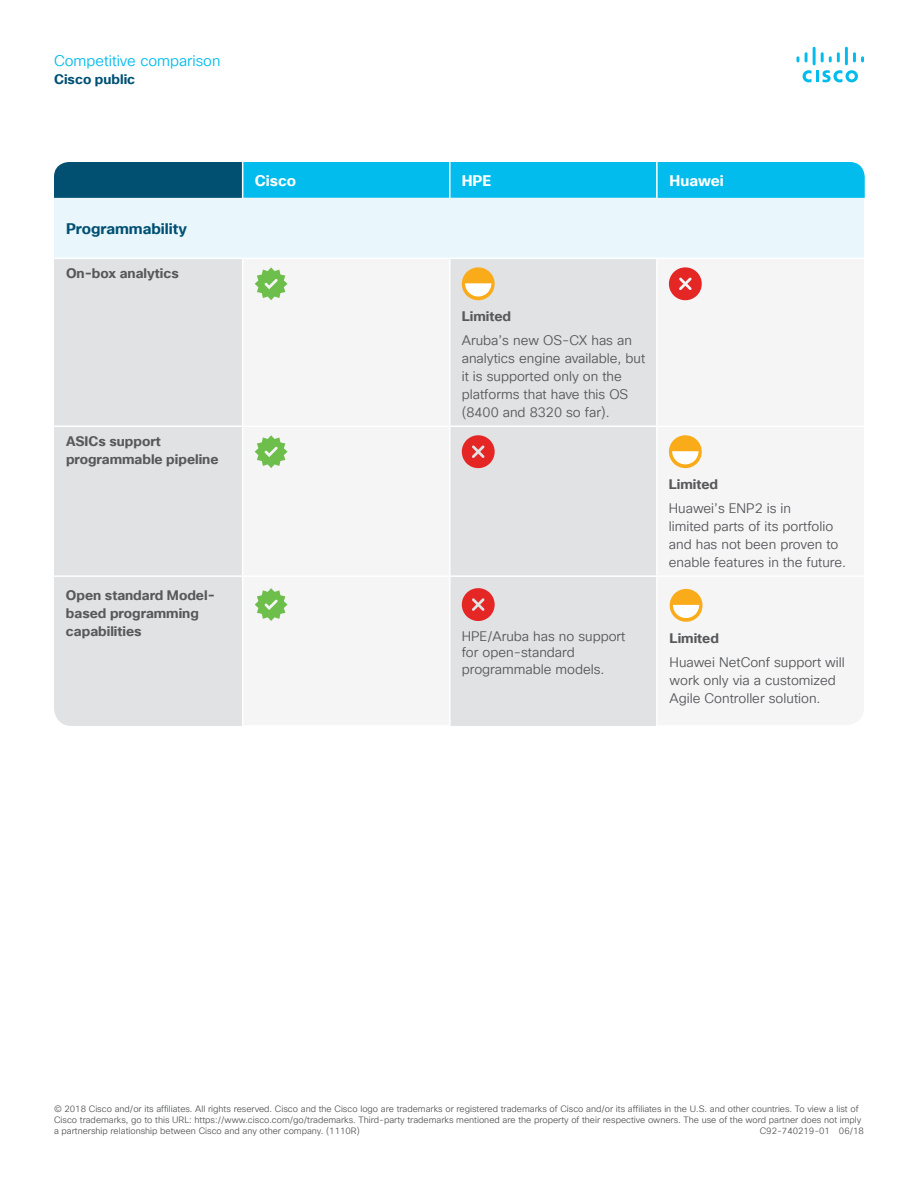
<style>
.page{position:relative;width:918px;height:1188px;background:#fff}
.page>*{position:absolute;margin:0;border:0;box-sizing:border-box;transform-origin:0 0}
.t1{font:15px "Cisco Sans TT Light";color:#01bcec}
.Table_body{font:700 15px "Cisco Sans TT";color:#005073}
.Table_Head{font:700 15px "Cisco Sans TT";color:#fff}
.Table_body-2{font:13.5px/18px "Cisco Sans TT Light";color:#57585a}
.Table_body-3{font:700 13.5px/18px "Cisco Sans TT";color:#57585a}
.t2{font:700 13.5px "Cisco Sans TT";color:#005073}
.t3{font:9px/11.2px "Cisco Sans TT Light";color:#57585a}
</style>
<div class="page">
<svg style="left:803px;top:70px;width:55px;height:12px"></svg>
<svg style="left:797px;top:56px;width:2px;height:6px"></svg>
<svg style="left:805px;top:52px;width:3px;height:10px"></svg>
<hr style="left:813px;top:47px;width:3px;height:18px;background:#01bcec">
<svg style="left:821px;top:52px;width:19px;height:10px"></svg>
<hr style="left:845px;top:47px;width:3px;height:18px;background:#01bcec">
<svg style="left:853px;top:52px;width:11px;height:10px"></svg>
<div style="left:54px;top:198px;width:810px;height:60px;background:#e9f7fc"></div>
<div style="left:54px;top:259px;width:188px;height:316px;background:#e1e2e4"></div>
<svg style="left:254px;top:259px;width:402px;height:467px;fill:#e1e2e4"></svg>
<hr style="left:54px;top:426px;width:189px;height:1px;background:#fff">
<hr style="left:450px;top:426px;width:207px;height:1px;background:#fff">
<hr style="left:450px;top:575px;width:207px;height:2px;background:#fff">
<hr style="left:449px;top:259px;width:2px;height:167px;background:#fff">
<hr style="left:449px;top:427px;width:2px;height:148px;background:#fff">
<hr style="left:449px;top:577px;width:2px;height:148px;background:#fff">
<hr style="left:243px;top:426px;width:207px;height:1px;background:#fff">
<hr style="left:243px;top:575px;width:207px;height:2px;background:#fff">
<hr style="left:242px;top:725px;width:209px;height:2px;background:#fff">
<svg style="left:54px;top:162px;width:811px;height:36px;background:#04a4d0"></svg>
<svg style="left:255px;top:267px;width:33px;height:33px"></svg>
<svg style="left:460px;top:266px;width:36px;height:36px"></svg>
<svg style="left:668px;top:267px;width:34px;height:34px"></svg>
<svg style="left:255px;top:435px;width:33px;height:33px"></svg>
<svg style="left:460px;top:434px;width:36px;height:36px"></svg>
<svg style="left:668px;top:435px;width:34px;height:34px"></svg>
<div style="left:54px;top:577px;width:188px;height:149px;background:#e1e2e4"></div>
<svg style="left:255px;top:588px;width:33px;height:33px"></svg>
<svg style="left:460px;top:587px;width:36px;height:36px"></svg>
<svg style="left:669px;top:588px;width:34px;height:34px"></svg>
<h1 class="t1" style="left:54px;top:51px;width:168px">Competitive comparison</h1>
<h2 class="t2" style="left:54px;top:70px;width:83px">Cisco public</h2>
<p class="Table_body" style="left:66px;top:219px;width:123px">Programmability</p>
<p class="Table_body-3" style="left:66px;top:265px;width:114px">On-box analytics</p>
<p class="Table_body-3" style="left:66px;top:432px;width:154px">ASICs support programmable pipeline</p>
<p class="Table_body-3" style="left:66px;top:586px;width:150px">Open standard Model&shy;based programming capabilities</p>
<p class="Table_Head" style="left:255px;top:171px;width:43px">Cisco</p>
<p class="Table_Head" style="left:462px;top:171px;width:31px">HPE</p>
<p class="Table_Head" style="left:670px;top:171px;width:56px">Huawei</p>
<p class="Table_body-3" style="left:462px;top:308px;width:51px">Limited</p>
<p class="Table_body-2" style="left:462px;top:332px;width:185px">Aruba’s new OS-CX has an analytics engine available, but it is supported only on the platforms that have this OS (8400 and 8320 so far).</p>
<p class="Table_body-3" style="left:669px;top:476px;width:51px">Limited</p>
<p class="Table_body-2" style="left:669px;top:500px;width:179px">Huawei’s ENP2 is in<br>limited parts of its portfolio and has not been proven to enable features in the future.</p>
<p class="Table_body-2" style="left:462px;top:628px;width:165px;line-height:16.5px">HPE/Aruba has no support for open-standard programmable models.</p>
<p class="Table_body-3" style="left:670px;top:629px;width:51px">Limited</p>
<p class="Table_body-2" style="left:670px;top:653px;width:177px">Huawei NetConf support will work only via a customized<br>Agile Controller solution.</p>
<p class="t3" style="left:54px;top:1103px;width:809px">© 2018 Cisco and/or its affiliates. All rights reserved. Cisco and the Cisco logo are trademarks or registered trademarks of Cisco and/or its affiliates in the U.S. and other countries. To view a list of<br>Cisco trademarks, go to this URL: https://www.cisco.com/go/trademarks. Third-party trademarks mentioned are the property of their respective owners. The use of the word partner does not imply a partnership relationship between Cisco and any other company. (1110R)</p>
<p class="t3" style="left:760px;top:1126px;width:106px">C92-740219-01 06/18</p>
</div>
